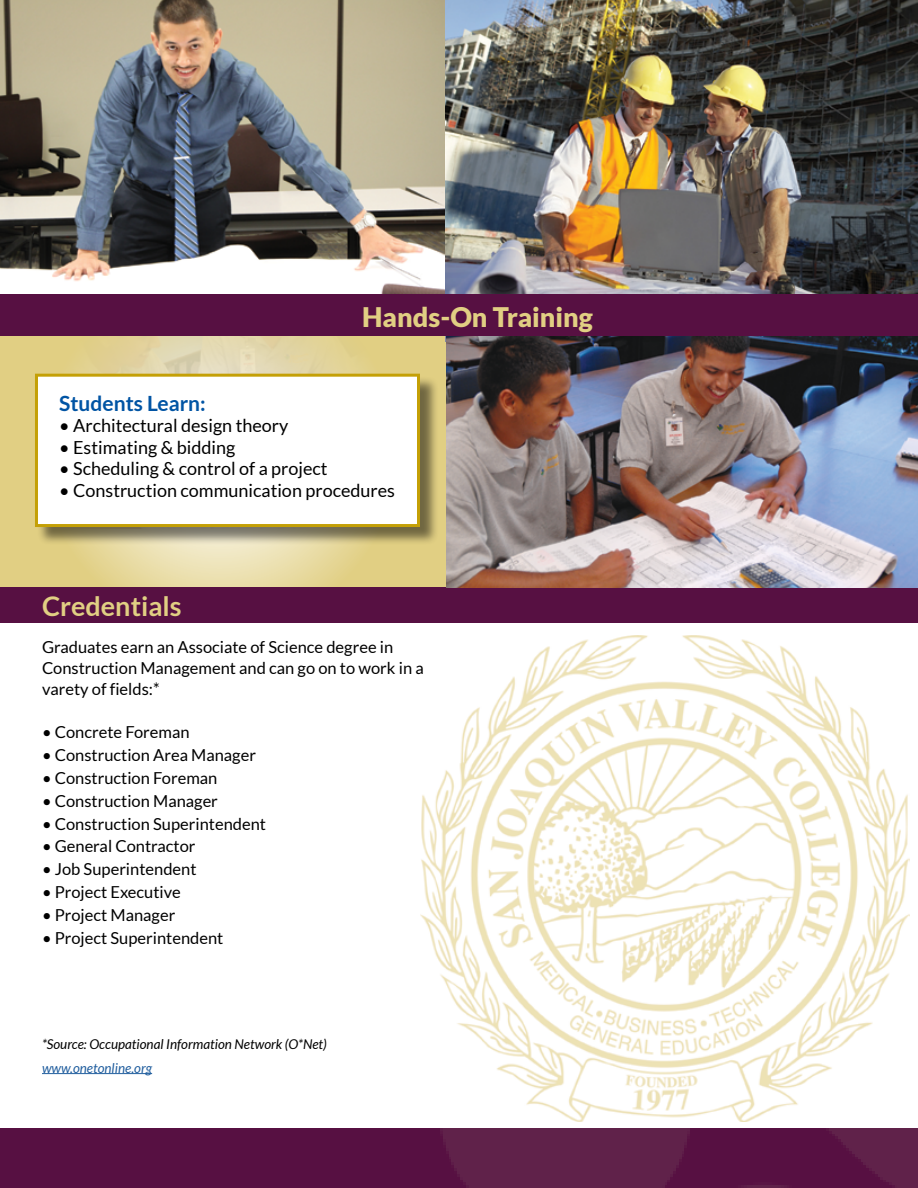
<style>
.page{position:relative;width:918px;height:1188px;background:#fff}
.page>*{position:absolute;margin:0;border:0;box-sizing:border-box;transform-origin:0 0}
.t1{font:900 27px "Lato";color:#e1cf83}
.t2{font:700 27px "Lato";color:#e1cf83}
.t3{font:700 21px "Lato";color:#0054a4}
.t4{font:18px "Lato";color:#000}
.t5{font:16.5px/21px "Lato";color:#000}
.t6{font:italic 13.5px "Lato";color:#000}
.t7{font:italic 13.5px "Lato";color:#215e9e}
</style>
<div class="page">
<svg style="left:0;top:336px;width:447px;height:251px;background:#e2d394"></svg>
<div style="left:0;top:587px;width:918px;height:36px;background:#571042"></div>
<img style="left:421px;top:635px;width:488px;height:486px">
<img style="left:0;top:0;width:446px;height:295px">
<img style="left:0;top:1128px;width:918px;height:60px">
<img style="left:446px;top:0;width:472px;height:342px">
<img style="left:447px;top:336px;width:471px;height:251px">
<div style="left:37px;top:375px;width:402px;height:170px;background:#000;opacity:.5"></div>
<div style="left:35px;top:374px;width:385px;height:153px;background:#fff;border:3px solid #c4a006"></div>
<div style="left:0;top:295px;width:918px;height:41px;background:#571042"></div>
<hr style="left:42px;top:1073px;width:110px;height:1px;background:#215e9e">
<p class="t1" style="left:362px;top:301px;width:232px">Hands-On Training</p>
<p class="t3" style="left:59px;top:391px;width:148px">Students Learn:</p>
<p class="t4" style="left:59px;top:416px;width:231px">• Architectural design theory</p>
<p class="t4" style="left:59px;top:437px;width:178px">• Estimating &amp; bidding</p>
<p class="t4" style="left:59px;top:459px;width:270px">• Scheduling &amp; control of a project</p>
<p class="t4" style="left:59px;top:480px;width:337px">• Construction communication procedures</p>
<p class="t2" style="left:42px;top:590px;width:141px">Credentials</p>
<p class="t5" style="left:42px;top:636px;width:383px">Graduates earn an Associate of Science degree in<br>Construction Management and can go on to work in a varety of fields:*</p>
<p class="t5" style="left:42px;top:722px;width:149px">• Concrete Foreman</p>
<p class="t5" style="left:42px;top:745px;width:216px">• Construction Area Manager</p>
<p class="t5" style="left:42px;top:767px;width:177px">• Construction Foreman</p>
<p class="t5" style="left:42px;top:790px;width:177px">• Construction Manager</p>
<p class="t5" style="left:42px;top:813px;width:226px">• Construction Superintendent</p>
<p class="t5" style="left:42px;top:836px;width:155px">• General Contractor</p>
<p class="t5" style="left:42px;top:859px;width:156px">• Job Superintendent</p>
<p class="t5" style="left:42px;top:881px;width:140px">• Project Executive</p>
<p class="t5" style="left:42px;top:904px;width:135px">• Project Manager</p>
<p class="t5" style="left:42px;top:927px;width:183px">• Project Superintendent</p>
<p class="t6" style="left:42px;top:1036px;width:286px">*Source: Occupational Information Network (O*Net)</p>
<p class="t7" style="left:42px;top:1060px;width:112px">www.onetonline.org</p>
</div>
